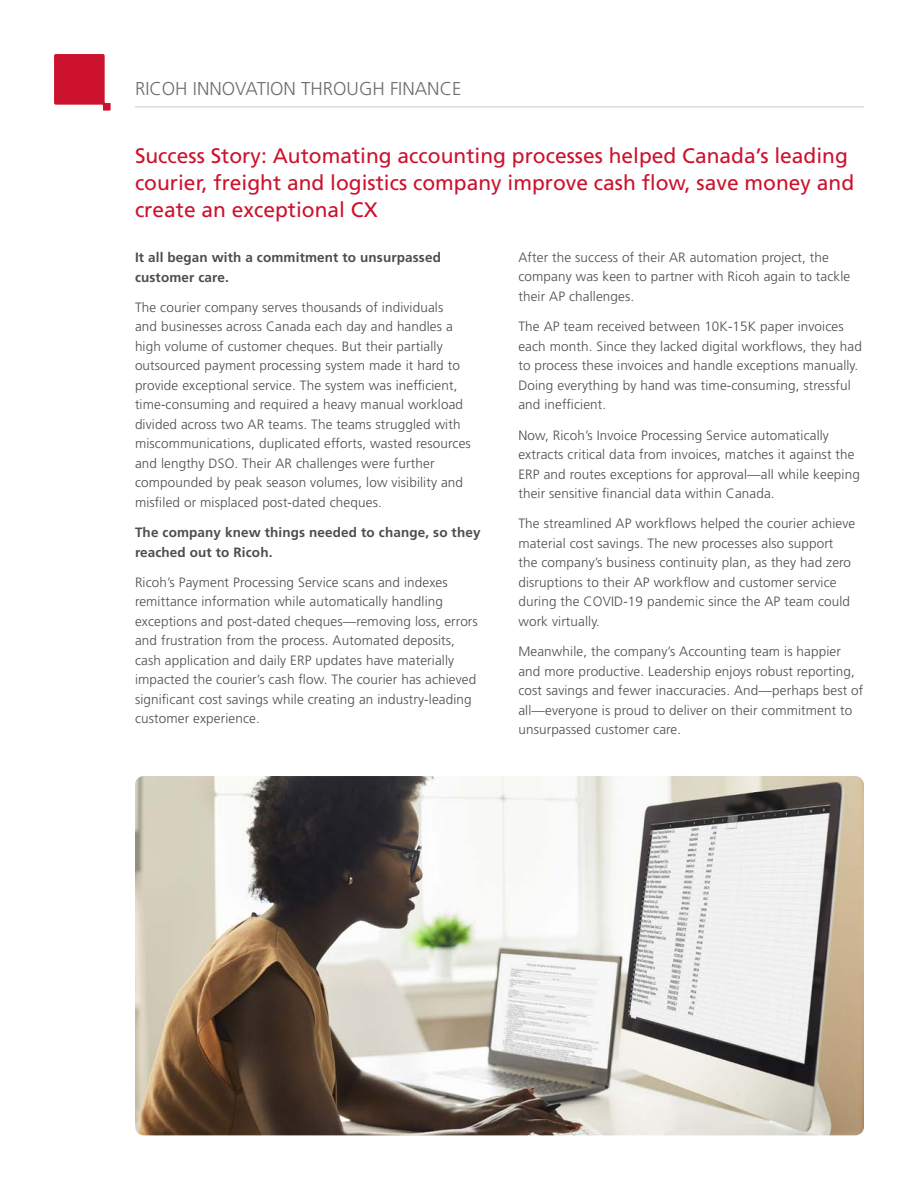
<style>
.page{position:relative;width:918px;height:1188px;background:#fff}
.page>*{position:absolute;margin:0;border:0;box-sizing:border-box;transform-origin:0 0}
.t1{font:21px/27px "Frutiger LT Std";color:#cd122d}
.t2{font:300 18.6px "Frutiger LT Std";color:#6d6e71}
.t3{font:300 13.5px/19.5px "Frutiger LT Std";letter-spacing:.01em;color:#4d4d4f}
.t4{font:700 13.5px/19.5px "Frutiger LT Std";letter-spacing:.01em;color:#4d4d4f}
</style>
<div class="page">
<hr style="left:135px;top:106px;width:729px;height:2px;background:#dadada">
<svg style="left:54px;top:54px;width:57px;height:57px"></svg>
<img style="left:135px;top:776px;width:729px;height:359px">
<h2 class="t2" style="left:135px;top:78px;width:328px">RICOH INNOVATION THROUGH FINANCE</h2>
<h1 class="t1" style="left:135px;top:142px;width:721px">Success Story: Automating accounting processes helped Canada’s leading courier, freight and logistics company improve cash flow, save money and create an exceptional CX</h1>
<p class="t4" style="left:135px;top:248px;width:307px">It all began with a commitment to unsurpassed customer care.</p>
<p class="t3" style="left:135px;top:298px;width:337px">The courier company serves thousands of individuals<br>and businesses across Canada each day and handles a high volume of customer cheques. But their partially outsourced payment processing system made it hard to provide exceptional service. The system was inefficient, time-consuming and required a heavy manual workload divided across two AR teams. The teams struggled with miscommunications, duplicated efforts, wasted resources and lengthy DSO. Their AR challenges were further compounded by peak season volumes, low visibility and misfiled or misplaced post-dated cheques.</p>
<p class="t4" style="left:135px;top:523px;width:347px">The company knew things needed to change, so they reached out to Ricoh.</p>
<p class="t3" style="left:135px;top:573px;width:344px">Ricoh’s Payment Processing Service scans and indexes remittance information while automatically handling exceptions and post-dated cheques—removing loss, errors and frustration from the process. Automated deposits, cash application and daily ERP updates have materially impacted the courier’s cash flow. The courier has achieved significant cost savings while creating an industry-leading customer experience.</p>
<p class="t3" style="left:518px;top:248px;width:333px">After the success of their AR automation project, the company was keen to partner with Ricoh again to tackle their AP challenges.</p>
<p class="t3" style="left:518px;top:317px;width:345px">The AP team received between 10K-15K paper invoices each month. Since they lacked digital workflows, they had to process these invoices and handle exceptions manually.<br>Doing everything by hand was time-consuming, stressful and inefficient.</p>
<p class="t3" style="left:518px;top:425px;width:343px">Now, Ricoh’s Invoice Processing Service automatically extracts critical data from invoices, matches it against the ERP and routes exceptions for approval—all while keeping their sensitive financial data within Canada.</p>
<p class="t3" style="left:518px;top:514px;width:338px">The streamlined AP workflows helped the courier achieve material cost savings. The new processes also support the company’s business continuity plan, as they had zero disruptions to their AP workflow and customer service during the COVID-19 pandemic since the AP team could work virtually.</p>
<p class="t3" style="left:518px;top:642px;width:346px">Meanwhile, the company’s Accounting team is happier and more productive. Leadership enjoys robust reporting, cost savings and fewer inaccuracies. And—perhaps best of all—everyone is proud to deliver on their commitment to unsurpassed customer care.</p>
</div>
